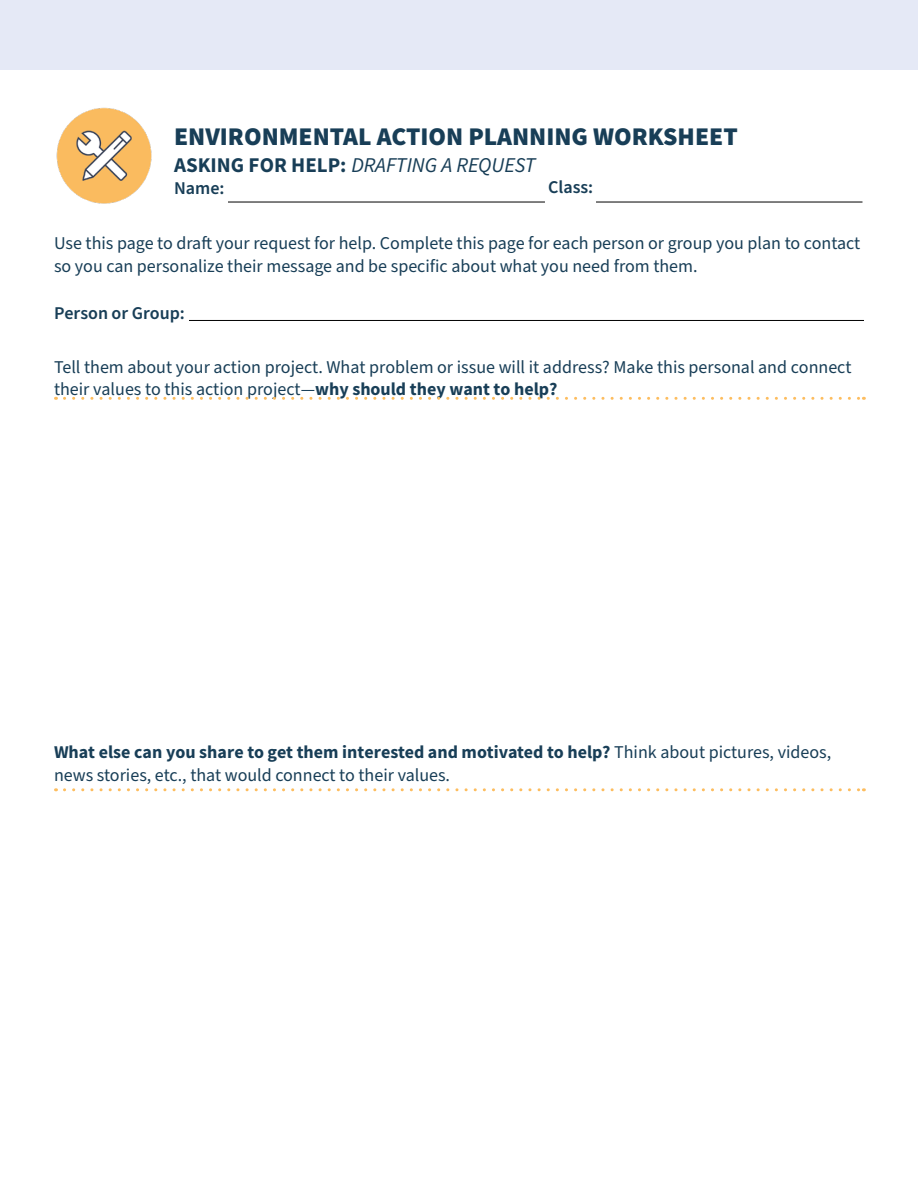
<style>
.page{position:relative;width:918px;height:1188px;background:#fff}
.page>*{position:absolute;margin:0;border:0;box-sizing:border-box;transform-origin:0 0}
.t1{font:900 25.5px "Source Sans Pro";color:#183e57}
.t2{font:italic 21px "Source Sans Pro";color:#183e57}
.t3{font:18px/22.5px "Source Sans Pro";color:#183e57}
.t4{font:600 18px "Source Sans Pro";color:#183e57}
.s1{font-weight:700;font-style:normal}
.s2{font-weight:700}
</style>
<div class="page">
<div style="left:0;top:0;width:918px;height:70px;background:#e5e9f6"></div>
<img style="left:54px;top:106px;width:100px;height:99px;border-radius:50px">
<svg style="left:64px;top:397px;width:800px;height:3px"></svg>
<svg style="left:64px;top:788px;width:800px;height:3px"></svg>
<hr style="left:228px;top:202px;width:317px;height:1px;background:#000">
<hr style="left:189px;top:320px;width:675px;height:1px;background:#000">
<hr style="left:596px;top:202px;width:266px;height:1px;background:#000">
<h1 class="t1" style="left:174px;top:119px;width:565px">ENVIRONMENTAL ACTION PLANNING WORKSHEET</h1>
<h2 class="t2" style="left:174px;top:151px;width:363px"><span class="s1">ASKING FOR HELP:</span> DRAFTING A REQUEST</h2>
<p class="t4" style="left:174px;top:176px;width:52px">Name:</p>
<p class="t4" style="left:548px;top:175px;width:47px">Class:</p>
<p class="t3" style="left:54px;top:232px;width:808px">Use this page to draft your request for help. Complete this page for each person or group you plan to contact so you can personalize their message and be specific about what you need from them.</p>
<p class="t4" style="left:54px;top:301px;width:132px">Person or Group:</p>
<p class="t3" style="left:54px;top:356px;width:799px">Tell them about your action project. What problem or issue will it address? Make this personal and connect their values to this action project—<span class="s2">why should they want to help?</span></p>
<p class="t3" style="left:54px;top:742px;width:779px"><span class="s2">What else can you share to get them interested and motivated to help?</span> Think about pictures, videos, news stories, etc., that would connect to their values.</p>
</div>
